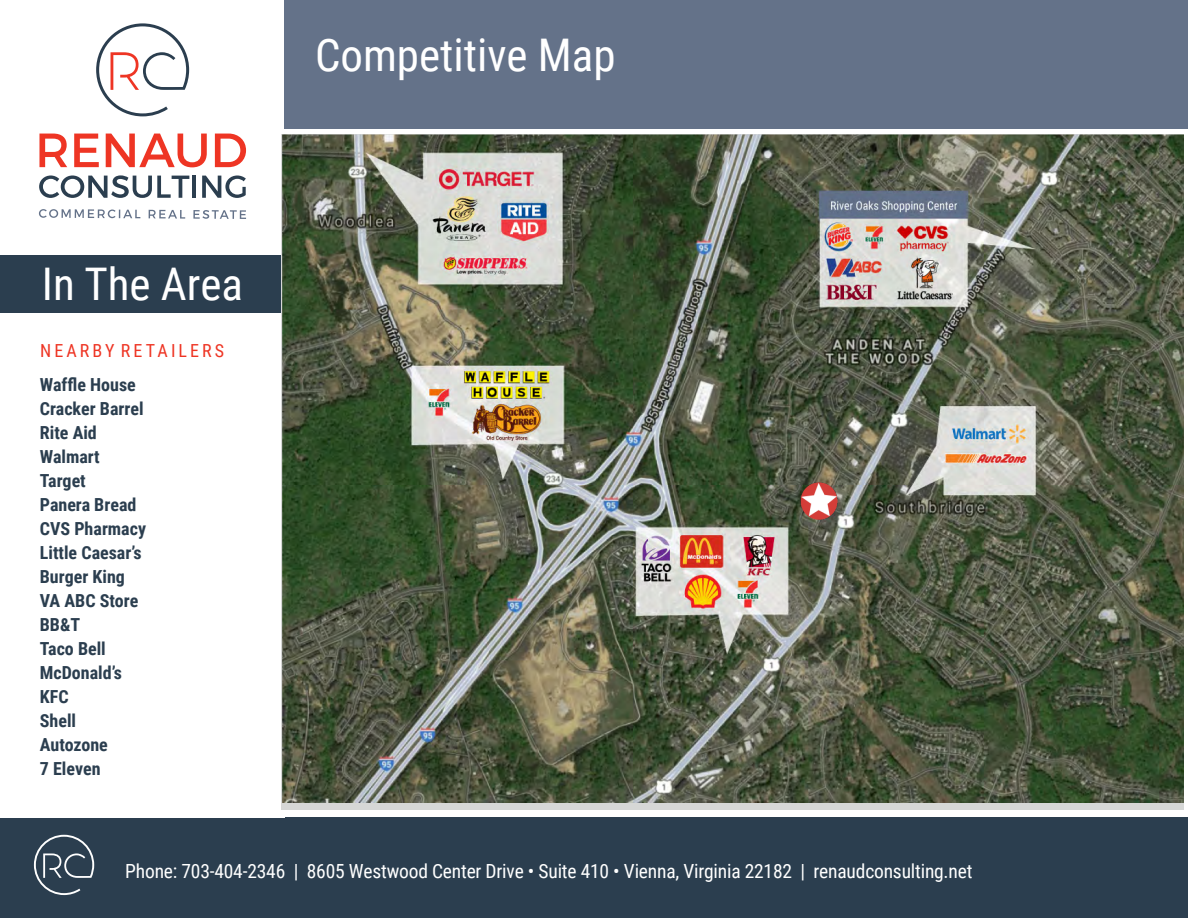
<style>
.page{position:relative;width:1188px;height:918px;background:#fff}
.page>*{position:absolute;margin:0;border:0;box-sizing:border-box;transform-origin:0 0}
.t1{font:45px "Roboto Condensed";color:#fff}
.t2{font:19.5px "Roboto Condensed";letter-spacing:-.01em;color:#fff}
.t3{font:700 18px/24px "Roboto Condensed";color:#2b3e4f}
.t4{font:18px "Roboto Condensed";letter-spacing:.17em;color:#ee3524}
</style>
<div class="page">
<svg style="left:39px;top:209px;width:101px;height:9px"></svg>
<svg style="left:149px;top:210px;width:36px;height:9px"></svg>
<svg style="left:193px;top:210px;width:53px;height:9px"></svg>
<svg style="left:39px;top:175px;width:150px;height:23px"></svg>
<hr style="left:193px;top:176px;width:3px;height:22px;background:#2b3e4f">
<svg style="left:202px;top:175px;width:44px;height:23px"></svg>
<svg style="left:96px;top:23px;width:93px;height:93px"></svg>
<svg style="left:39px;top:134px;width:28px;height:33px"></svg>
<svg style="left:74px;top:134px;width:25px;height:33px"></svg>
<svg style="left:106px;top:134px;width:101px;height:33px"></svg>
<svg style="left:215px;top:134px;width:31px;height:33px"></svg>
<div style="left:285px;top:0;width:903px;height:131px;background:#647289"></div>
<div style="left:0;top:255px;width:286px;height:63px;background:#2b3e4f"></div>
<div style="left:0;top:818px;width:1188px;height:100px;background:#2b3e4f"></div>
<svg style="left:34px;top:835px;width:60px;height:60px"></svg>
<div style="left:0;top:313px;width:285px;height:505px;background:#fff"></div>
<hr style="left:285px;top:129px;width:903px;height:3px;background:#fff">
<img style="left:282px;top:134px;width:902px;height:668px">
<img style="left:788px;top:468px;width:74px;height:65px">
<h1 class="t1" style="left:42px;top:253px;width:203px">In The Area</h1>
<p class="t4" style="left:40px;top:338px;width:186px">NEARBY RETAILERS</p>
<p class="t3" style="left:40px;top:372px;width:108px">Waffle House<br>Cracker Barrel<br>Rite Aid<br>Walmart<br>Target<br>Panera Bread<br>CVS Pharmacy<br>Little Caesar’s<br>Burger King<br>VA ABC Store<br>BB&amp;T<br>Taco Bell<br>McDonald’s<br>KFC<br>Shell<br>Autozone<br>7 Eleven</p>
<h1 class="t1" style="left:315px;top:24px;width:302px">Competitive Map</h1>
<p class="t2" style="left:125px;top:858px;width:849px">Phone: 703-404-2346 | 8605 Westwood Center Drive • Suite 410 • Vienna, Virginia 22182 | renaudconsulting.net</p>
</div>
